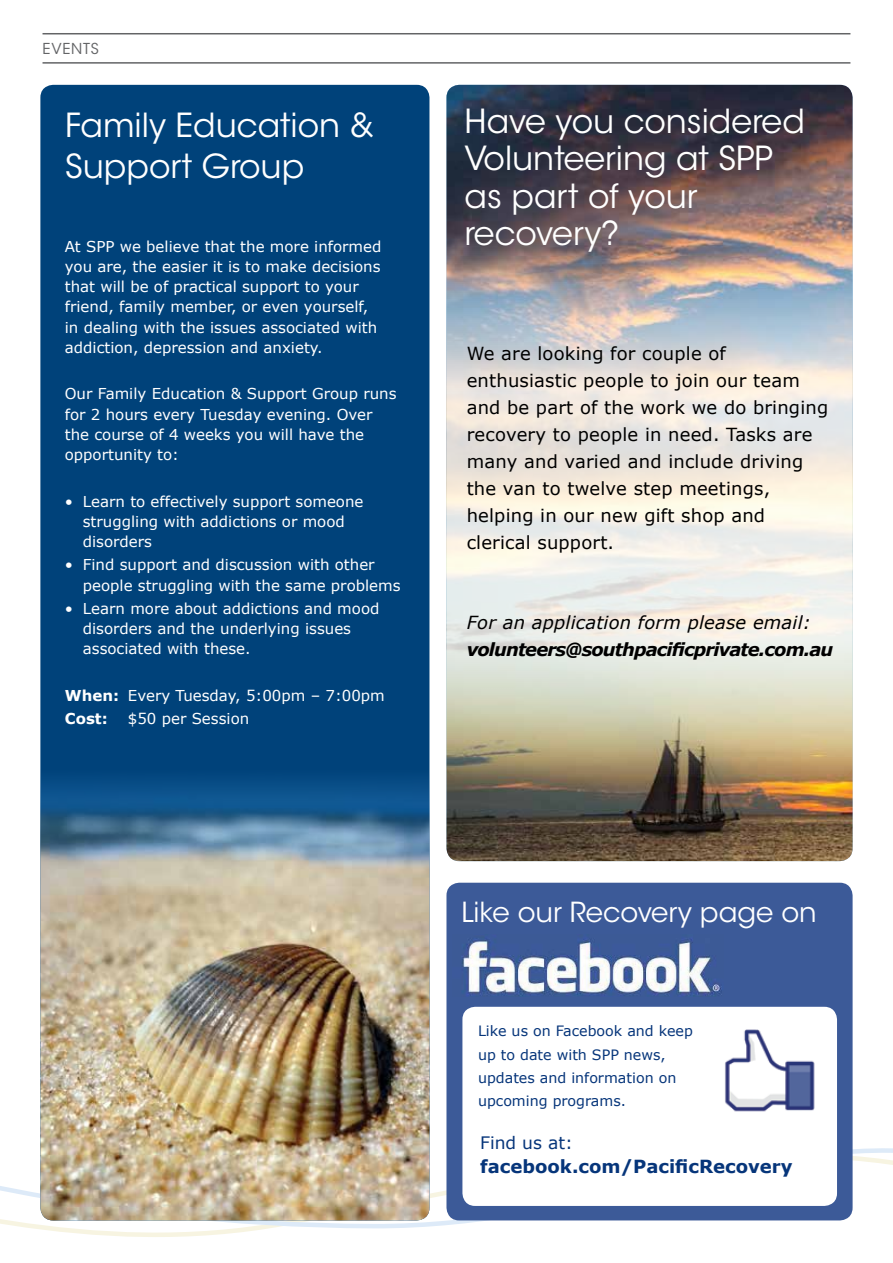
<style>
.page{position:relative;width:893px;height:1263px;background:#fff}
.page>*{position:absolute;margin:0;border:0;box-sizing:border-box;transform-origin:0 0}
.t1{font:33px/37.5px "ITC Avant Garde Std";color:#fff}
.t2{font:27.45px "ITC Avant Garde Std";color:#fff}
.t3{font:18px/27px "Verdana";letter-spacing:.01em;color:#000}
.t4{font:italic 700 18px "Verdana";letter-spacing:-.05em;color:#000}
.t5{font:italic 18px "Verdana";letter-spacing:.01em;color:#000}
.t6{font:700 18px "Verdana";color:#06357a}
.t7{font:17.1px "Verdana";color:#06357a}
.t8{font:15px/20.2px "Verdana";color:#fff}
.t9{font:15px "ITC Avant Garde Std";color:#636466}
.t10{font:14.25px/23.2px "Verdana";color:#06357a}
.s1{font-weight:700}
</style>
<div class="page">
<svg style="left:0;top:1125px;width:893px;height:111px"></svg>
<img style="left:446px;top:85px;width:407px;height:776px">
<img style="left:446px;top:236px;width:407px;height:541px;border-radius:13px">
<div style="left:40px;top:85px;width:389px;height:1135px;background:#00427a;border-radius:13px"></div>
<img style="left:40px;top:740px;width:389px;height:480px">
<hr style="left:43px;top:33px;width:807px;height:1px;background:#636466">
<hr style="left:43px;top:62px;width:807px;height:2px;background:#636466">
<div style="left:446px;top:883px;width:407px;height:337px;background:#3c5a98;border-radius:13px"></div>
<div style="left:462px;top:1007px;width:375px;height:199px;background:#fff;border-radius:13px"></div>
<img style="left:461px;top:937px;width:261px;height:59px">
<img style="left:725px;top:1029px;width:90px;height:83px">
<p class="t9" style="left:43px;top:39px;width:30px">Events</p>
<h1 class="t1" style="left:65px;top:105px;width:310px;line-height:40.5px">Family Education &amp;<br>Support Group</h1>
<p class="t8" style="left:65px;top:236px;width:318px">At SPP we believe that the more informed you are, the easier it is to make decisions that will be of practical support to your friend, family member, or even yourself, in dealing with the issues associated with addiction, depression and anxiety.</p>
<p class="t8" style="left:65px;top:384px;width:333px">Our Family Education &amp; Support Group runs for 2 hours every Tuesday evening. Over the course of 4 weeks you will have the opportunity to:</p>
<p class="t8" style="left:83px;top:491px;width:282px;text-indent:-18px">• Learn to effectively support someone struggling with addictions or mood disorders</p>
<p class="t8" style="left:83px;top:555px;width:319px;text-indent:-18px">• Find support and discussion with other people struggling with the same problems</p>
<p class="t8" style="left:83px;top:598px;width:298px;text-indent:-18px">• Learn more about addictions and mood disorders and the underlying issues associated with these.</p>
<p class="t8" style="left:65px;top:684px;width:322px;line-height:23.2px"><span class="s1">When:</span> Every Tuesday, 5:00pm – 7:00pm<br><span class="s1">Cost:</span></p>
<p class="t8" style="left:128px;top:708px;width:123px">$50 per Session</p>
<h1 class="t1" style="left:465px;top:103px;width:342px">Have you considered<br>Volunteering at SPP as part of your recovery?</h1>
<p class="t3" style="left:467px;top:340px;width:363px">We are looking for couple of enthusiastic people to join our team and be part of the work we do bringing recovery to people in need. Tasks are many and varied and include driving the van to twelve step meetings, helping in our new gift shop and clerical support.</p>
<p class="t5" style="left:467px;top:610px;width:346px">For an application form please email:</p>
<p class="t4" style="left:467px;top:636px;width:368px">volunteers@southpacificprivate.com.au</p>
<h2 class="t2" style="left:461px;top:896px;width:357px">Like our Recovery page on</h2>
<p class="t10" style="left:478px;top:1019px;width:216px">Like us on Facebook and keep up to date with SPP news, updates and information on upcoming programs.</p>
<p class="t7" style="left:480px;top:1131px;width:94px">Find us at:</p>
<p class="t6" style="left:480px;top:1154px;width:314px">facebook.com/PacificRecovery</p>
</div>
